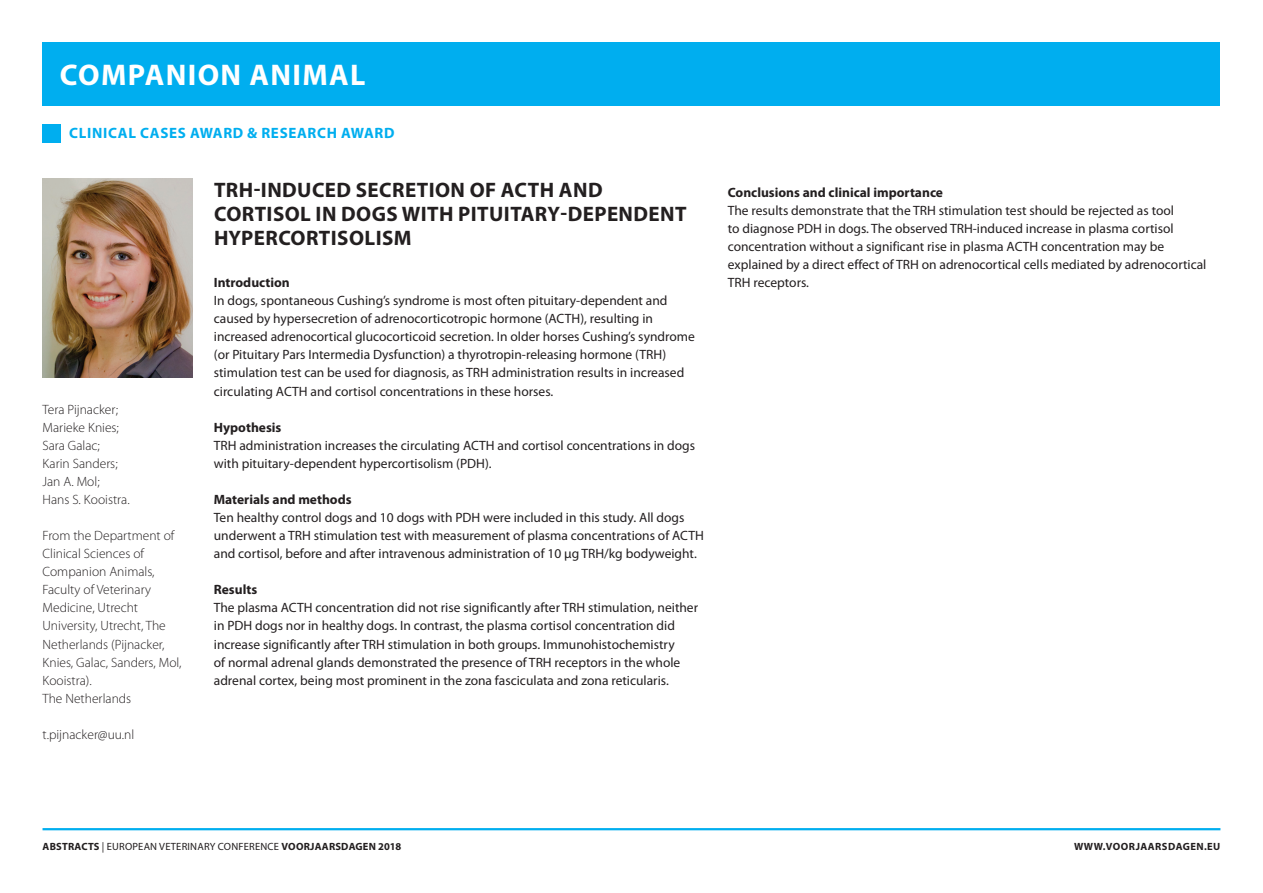
<style>
.page{position:relative;width:1263px;height:893px;background:#fff}
.page>*{position:absolute;margin:0;border:0;box-sizing:border-box;transform-origin:0 0}
.t1{font:700 30px "Myriad Pro";letter-spacing:.045em;color:#fff}
.t2{font:700 21px/24px "Myriad Pro";letter-spacing:.02em;color:#231f20}
.t3{font:700 15px "Myriad Pro";letter-spacing:.045em;color:#00aeef}
.t4{font:13.5px/18.1px "Myriad Pro";color:#231f20}
.t5{font:300 13.5px/18.1px "Myriad Pro";color:#231f20}
.t6{font:700 13.5px "Myriad Pro";color:#231f20}
.t7{font:10.5px "Myriad Pro";letter-spacing:.02em;color:#231f20}
.t8{font:700 10.5px "Myriad Pro";letter-spacing:.045em;color:#231f20}
.s1{font-weight:700}
</style>
<div class="page">
<div style="left:43px;top:43px;width:1177px;height:63px;background:#00aeef"></div>
<hr style="left:43px;top:828px;width:1177px;height:2px;background:#00aeef">
<div style="left:43px;top:124px;width:18px;height:18px;background:#00aeef"></div>
<img style="left:43px;top:179px;width:150px;height:198px">
<hr style="left:1262px;top:43px;width:1px;height:31px;background:#ed028c">
<h1 class="t1" style="left:60px;top:58px;width:307px">COMPANION ANIMAL</h1>
<p class="t3" style="left:69px;top:125px;width:327px">CLINICAL CASES AWARD &amp; RESEARCH AWARD</p>
<p class="t5" style="left:43px;top:400px;width:89px">Tera Pijnacker;<br>Marieke Knies;<br>Sara Galac;<br>Karin Sanders;<br>Jan A. Mol;<br>Hans S. Kooistra.</p>
<p class="t5" style="left:43px;top:527px;width:141px">From the Department of<br>Clinical Sciences of<br>Companion Animals,<br>Faculty of Veterinary<br>Medicine, Utrecht<br>University, Utrecht, The<br>Netherlands (Pijnacker,<br>Knies, Galac, Sanders, Mol,<br>Kooistra).<br>The Netherlands</p>
<p class="t5" style="left:43px;top:726px;width:93px">t.pijnacker@uu.nl</p>
<h2 class="t2" style="left:214px;top:178px;width:470px">TRH-INDUCED SECRETION OF ACTH AND<br>CORTISOL IN DOGS WITH PITUITARY-DEPENDENT<br>HYPERCORTISOLISM</h2>
<p class="t6" style="left:214px;top:275px;width:78px">INTRODUCTION</p>
<p class="t4" style="left:214px;top:292px;width:482px">In dogs, spontaneous Cushing’s syndrome is most often pituitary-dependent and caused by hypersecretion of adrenocorticotropic hormone (ACTH), resulting in increased adrenocortical glucocorticoid secretion. In older horses Cushing’s syndrome (or Pituitary Pars Intermedia Dysfunction) a thyrotropin-releasing hormone (TRH) stimulation test can be used for diagnosis, as TRH administration results in increased circulating ACTH and cortisol concentrations in these horses.</p>
<p class="t6" style="left:214px;top:419px;width:69px">HYPOTHESIS</p>
<p class="t4" style="left:214px;top:436px;width:483px">TRH administration increases the circulating ACTH and cortisol concentrations in dogs with pituitary-dependent hypercortisolism (PDH).</p>
<p class="t6" style="left:214px;top:492px;width:139px">MATERIALS AND METHODS</p>
<p class="t4" style="left:214px;top:509px;width:492px">Ten healthy control dogs and 10 dogs with PDH were included in this study. All dogs underwent a TRH stimulation test with measurement of plasma concentrations of ACTH and cortisol, before and after intravenous administration of 10 μg TRH/kg bodyweight.</p>
<p class="t6" style="left:214px;top:582px;width:45px">RESULTS</p>
<p class="t4" style="left:214px;top:599px;width:486px">The plasma ACTH concentration did not rise significantly after TRH stimulation, neither in PDH dogs nor in healthy dogs. In contrast, the plasma cortisol concentration did increase significantly after TRH stimulation in both groups. Immunohistochemistry<br>of normal adrenal glands demonstrated the presence of TRH receptors in the whole adrenal cortex, being most prominent in the zona fasciculata and zona reticularis.</p>
<p class="t6" style="left:728px;top:185px;width:217px">CONCLUSIONS AND CLINICAL IMPORTANCE</p>
<p class="t4" style="left:728px;top:201px;width:480px">The results demonstrate that the TRH stimulation test should be rejected as tool<br>to diagnose PDH in dogs. The observed TRH-induced increase in plasma cortisol concentration without a significant rise in plasma ACTH concentration may be explained by a direct effect of TRH on adrenocortical cells mediated by adrenocortical TRH receptors.</p>
<p class="t7" style="left:43px;top:841px;width:360px"><span class="s1">ABSTRACTS</span> | European Veterinary Conference <span class="s1">VOORJAARSDAGEN 2018</span></p>
<p class="t8" style="left:1074px;top:841px;width:148px">WWW.VOORJAARSDAGEN.EU</p>
</div>
